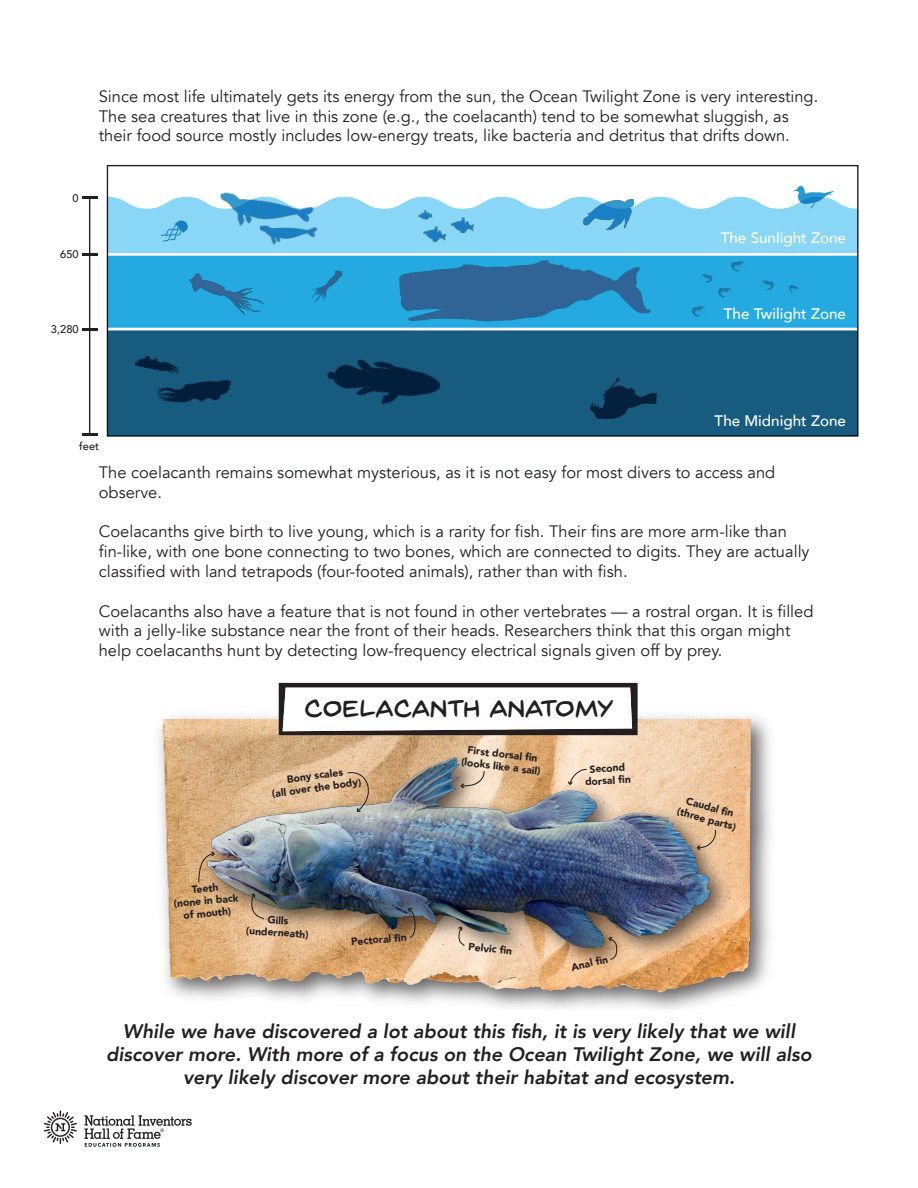
<style>
.page{position:relative;width:918px;height:1188px;background:#fff}
.page>*{position:absolute;margin:0;border:0;box-sizing:border-box;transform-origin:0 0}
.t1{font:25.2px "Back Issues BB";color:#231f20}
.t2{font:italic 800 19.5px/23.4px "Avenir";color:#231f20;text-align:center}
.t3{font:16.5px/19.8px "Avenir";color:#231f20}
.t4{font:500 15.3px "Avenir";color:#fff}
.t5{font:500 11.1px "Avenir";color:#231f20}
.t6{font:900 10.35px/12.5px "Avenir";color:#231f20;text-align:center}
</style>
<div class="page">
<svg style="left:44px;top:1110px;width:33px;height:34px"></svg>
<svg style="left:84px;top:1115px;width:108px;height:32px"></svg>
<div style="left:107px;top:329px;width:751px;height:107px;background:#175b7e"></div>
<div style="left:107px;top:253px;width:751px;height:76px;background:#24aae1"></div>
<svg style="left:109px;top:186px;width:748px;height:67px"></svg>
<hr style="left:107px;top:253px;width:751px;height:3px;background:#fff">
<hr style="left:107px;top:328px;width:751px;height:2px;background:#fff">
<hr style="left:89px;top:198px;width:1px;height:237px;background:#231f20">
<svg style="left:82px;top:197px;width:15px;height:2px"></svg>
<svg style="left:82px;top:434px;width:15px;height:2px"></svg>
<svg style="left:82px;top:328px;width:15px;height:2px"></svg>
<hr style="left:82px;top:253px;width:15px;height:3px;background:#231f20">
<img style="left:327px;top:360px;width:114px;height:45px">
<img style="left:591px;top:379px;width:67px;height:40px">
<img style="left:399px;top:255px;width:252px;height:67px">
<svg style="left:731px;top:261px;width:16px;height:11px"></svg>
<svg style="left:700px;top:274px;width:12px;height:9px"></svg>
<svg style="left:789px;top:285px;width:10px;height:8px"></svg>
<svg style="left:718px;top:288px;width:15px;height:10px"></svg>
<svg style="left:692px;top:306px;width:15px;height:11px"></svg>
<svg style="left:760px;top:281px;width:14px;height:9px"></svg>
<img style="left:190px;top:274px;width:74px;height:41px">
<img style="left:312px;top:270px;width:31px;height:33px">
<img style="left:157px;top:379px;width:74px;height:24px">
<img style="left:135px;top:356px;width:44px;height:18px">
<img style="left:162px;top:682px;width:609px;height:327px">
<img style="left:159px;top:720px;width:594px;height:273px">
<img style="left:192px;top:742px;width:549px;height:235px">
<img style="left:208px;top:758px;width:502px;height:191px">
<svg style="left:346px;top:772px;width:25px;height:40px"></svg>
<svg style="left:460px;top:770px;width:25px;height:18px"></svg>
<svg style="left:568px;top:769px;width:20px;height:16px"></svg>
<svg style="left:697px;top:829px;width:19px;height:21px"></svg>
<svg style="left:608px;top:937px;width:10px;height:23px"></svg>
<svg style="left:457px;top:926px;width:9px;height:21px"></svg>
<svg style="left:408px;top:908px;width:8px;height:31px"></svg>
<svg style="left:251px;top:893px;width:14px;height:27px"></svg>
<svg style="left:198px;top:852px;width:17px;height:31px"></svg>
<svg style="left:279px;top:683px;width:359px;height:52px"></svg>
<p class="t5" style="left:73px;top:189px;width:8px">0</p>
<p class="t5" style="left:60px;top:244px;width:20px">650</p>
<p class="t5" style="left:51px;top:320px;width:29px">3,280</p>
<p class="t3" style="left:99px;top:87px;width:721px">Since most life ultimately gets its energy from the sun, the Ocean Twilight Zone is very interesting.<br>The sea creatures that live in this zone (e.g., the coelacanth) tend to be somewhat sluggish, as their food source mostly includes low-energy treats, like bacteria and detritus that drifts down.</p>
<p class="t4" style="left:721px;top:224px;width:127px">The Sunlight Zone</p>
<p class="t4" style="left:724px;top:300px;width:124px">The Twilight Zone</p>
<p class="t4" style="left:715px;top:407px;width:133px">The Midnight Zone</p>
<p class="t5" style="left:79px;top:437px;width:22px">feet</p>
<p class="t3" style="left:99px;top:463px;width:678px">The coelacanth remains somewhat mysterious, as it is not easy for most divers to access and observe.</p>
<p class="t3" style="left:99px;top:522px;width:712px">Coelacanths give birth to live young, which is a rarity for fish. Their fins are more arm-like than fin-like, with one bone connecting to two bones, which are connected to digits. They are actually classified with land tetrapods (four-footed animals), rather than with fish.</p>
<p class="t3" style="left:99px;top:601px;width:716px">Coelacanths also have a feature that is not found in other vertebrates — a rostral organ. It is filled with a jelly-like substance near the front of their heads. Researchers think that this organ might help coelacanths hunt by detecting low-frequency electrical signals given off by prey.</p>
<p class="t1" style="left:305px;top:696px;width:310px">COELACANTH ANATOMY</p>
<p class="t6" style="left:270px;top:775px;width:91px;rotate:-8deg">Bony scales<br>(all over the body)</p>
<p class="t6" style="left:172px;top:885px;width:66px;rotate:-5deg">Teeth<br>(none in back of mouth)</p>
<p class="t6" style="left:247px;top:911px;width:64px;rotate:4deg">Gills (underneath)</p>
<p class="t6" style="left:351px;top:935px;width:57px;rotate:-5deg">Pectoral fi n</p>
<p class="t6" style="left:464px;top:743px;width:81px;rotate:7deg">First dorsal fi n (looks like a sail)</p>
<p class="t6" style="left:584px;top:763px;width:47px;rotate:-3deg">Second dorsal fi n</p>
<p class="t6" style="left:469px;top:940px;width:46px;rotate:6deg">Pelvic fi n</p>
<p class="t6" style="left:570px;top:961px;width:39px;rotate:-12deg">Anal fi n</p>
<p class="t6" style="left:682px;top:793px;width:62px;rotate:15deg">Caudal fi n (three parts)</p>
<p class="t2" style="left:106px;top:1019px;width:707px">While we have discovered a lot about this fish, it is very likely that we will discover more. With more of a focus on the Ocean Twilight Zone, we will also very likely discover more about their habitat and ecosystem.</p>
</div>
